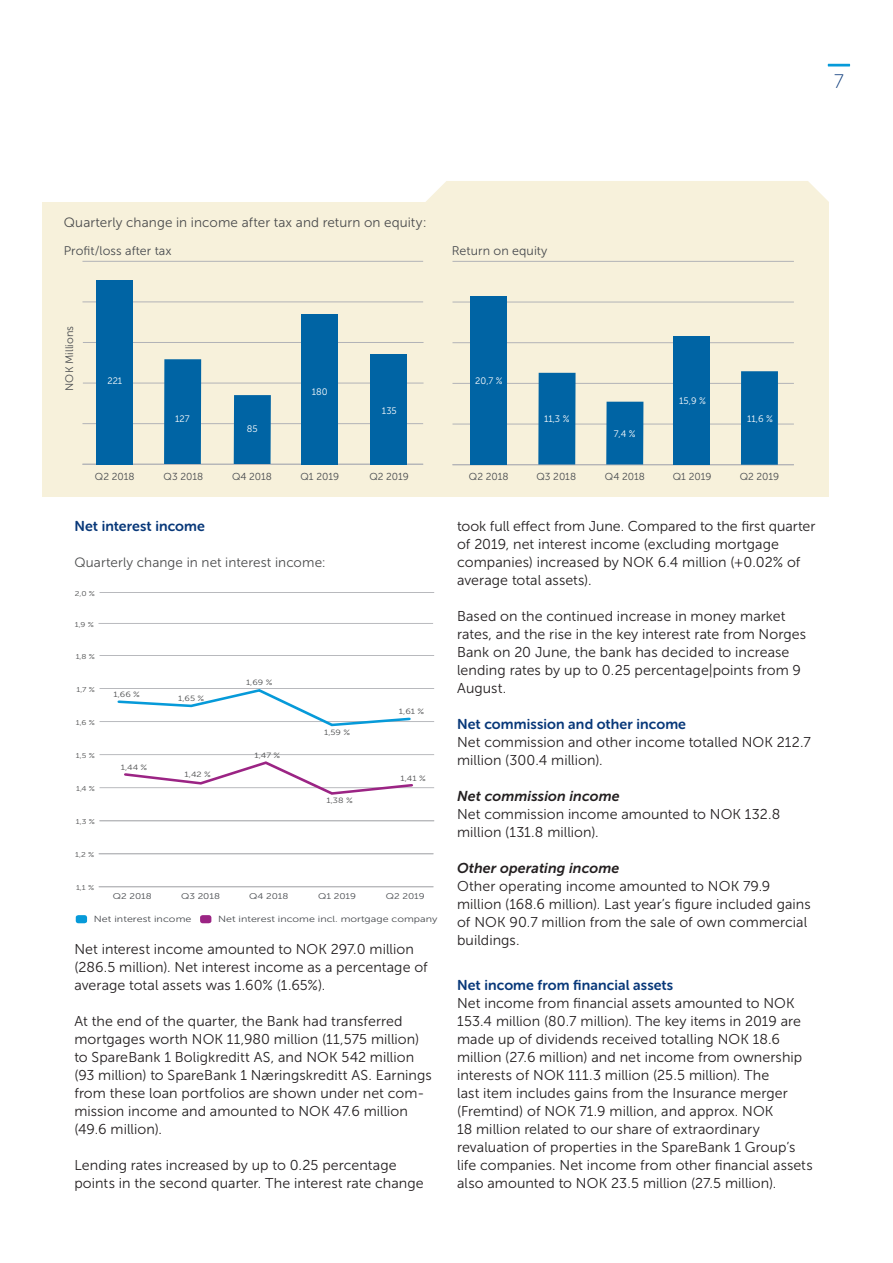
<style>
.page{position:relative;width:893px;height:1263px;background:#fff}
.page>*{position:absolute;margin:0;border:0;box-sizing:border-box;transform-origin:0 0}
.t1{font:19.5px "Museo Sans Rounded 100";color:#083879}
.t2{font:14.25px/18px "Museo Sans 300";letter-spacing:.005em;color:#231f20}
.t3{font:14.25px "Museo Sans Rounded 700";letter-spacing:.01em;color:#083879}
.t4{font:italic 14.25px "Museo Sans 700";letter-spacing:.005em;color:#231f20}
.t5{font:13.5px "Museo Sans 300";letter-spacing:.005em;color:#4b4c4d}
.t6{font:12.45px "Museo Sans 300";letter-spacing:.005em;color:#474a4e}
.t7{font:10.95px "Museo Sans 300";letter-spacing:.005em;color:#474a4e}
.t8{font:10.2px "Museo Sans 300";color:#474a4e}
.t9{font:9.3px "Museo Sans 300";color:#fff}
.t10{font:8.85px "Museo Sans 300";color:#474a4e;scale:1.21 1}
.t11{font:8.25px "Museo Sans 300";color:#474a4e;scale:1.21 1}
.t12{font:7.65px "Museo Sans 300";color:#4b4c4d;scale:1.21 1}
.t13{font:7.05px "Museo Sans 300";color:#4b4c4d;scale:1.21 1}
</style>
<div class="page">
<div style="left:43px;top:202px;width:786px;height:295px;background:#f7f1db"></div>
<hr style="left:828px;top:64px;width:22px;height:3px;background:#069ad9">
<hr style="left:452px;top:464px;width:342px;height:1px;background:#b2b3b7">
<hr style="left:452px;top:424px;width:342px;height:1px;background:#b2b3b7">
<hr style="left:452px;top:383px;width:342px;height:1px;background:#b2b3b7">
<hr style="left:452px;top:342px;width:342px;height:1px;background:#b2b3b7">
<hr style="left:452px;top:302px;width:342px;height:1px;background:#b2b3b7">
<hr style="left:452px;top:261px;width:342px;height:1px;background:#b2b3b7">
<div style="left:606px;top:402px;width:37px;height:62px;background:#0064a4"></div>
<div style="left:673px;top:336px;width:37px;height:129px;background:#0064a4"></div>
<div style="left:741px;top:371px;width:37px;height:94px;background:#0064a4"></div>
<div style="left:470px;top:296px;width:37px;height:169px;background:#0064a4"></div>
<div style="left:538px;top:373px;width:37px;height:91px;background:#0064a4"></div>
<hr style="left:82px;top:464px;width:341px;height:1px;background:#b2b3b7">
<hr style="left:82px;top:423px;width:341px;height:1px;background:#b2b3b7">
<hr style="left:83px;top:383px;width:341px;height:1px;background:#b2b3b7">
<hr style="left:83px;top:342px;width:341px;height:1px;background:#b2b3b7">
<hr style="left:82px;top:301px;width:341px;height:1px;background:#b2b3b7">
<hr style="left:82px;top:261px;width:341px;height:1px;background:#b2b3b7">
<div style="left:234px;top:395px;width:37px;height:69px;background:#0064a4"></div>
<div style="left:301px;top:314px;width:36px;height:150px;background:#0064a4"></div>
<div style="left:370px;top:354px;width:37px;height:110px;background:#0064a4"></div>
<div style="left:96px;top:280px;width:37px;height:184px;background:#0064a4"></div>
<div style="left:164px;top:359px;width:37px;height:105px;background:#0064a4"></div>
<div style="left:426px;top:181px;width:403px;height:21px;background:#f7f1db"></div>
<hr style="left:100px;top:820px;width:334px;height:1px;background:#b2b3b7">
<hr style="left:100px;top:787px;width:334px;height:1px;background:#b2b3b7">
<hr style="left:100px;top:754px;width:334px;height:1px;background:#b2b3b7">
<hr style="left:100px;top:721px;width:334px;height:1px;background:#b2b3b7">
<hr style="left:100px;top:688px;width:334px;height:1px;background:#b2b3b7">
<hr style="left:100px;top:655px;width:334px;height:1px;background:#b2b3b7">
<svg style="left:117px;top:689px;width:294px;height:38px"></svg>
<svg style="left:122px;top:761px;width:293px;height:34px"></svg>
<div style="left:76px;top:915px;width:11px;height:8px;background:#069ad9;border-radius:3px"></div>
<div style="left:200px;top:915px;width:11px;height:8px;background:#9b2484;border-radius:3px"></div>
<hr style="left:98px;top:623px;width:335px;height:1px;background:#b2b3b7">
<hr style="left:100px;top:592px;width:334px;height:1px;background:#b2b3b7">
<hr style="left:99px;top:853px;width:334px;height:1px;background:#b2b3b7">
<hr style="left:99px;top:886px;width:334px;height:1px;background:#b2b3b7">
<h1 class="t1" style="left:834px;top:71px;width:11px">7</h1>
<p class="t5" style="left:64px;top:215px;width:364px">Quarterly change in income after tax and return on equity:</p>
<p class="t6" style="left:64px;top:244px;width:109px">Profit/loss after tax</p>
<p class="t6" style="left:452px;top:244px;width:97px">Return on equity</p>
<p class="t7" style="left:64px;top:391px;width:66px;rotate:-90deg">NOK Millions</p>
<p class="t9" style="left:107px;top:375px;width:16px">221</p>
<p class="t9" style="left:175px;top:413px;width:16px">127</p>
<p class="t9" style="left:247px;top:423px;width:12px">85</p>
<p class="t9" style="left:312px;top:387px;width:17px">180</p>
<p class="t9" style="left:382px;top:406px;width:16px">135</p>
<p class="t8" style="left:95px;top:471px;width:41px">Q2 2018</p>
<p class="t8" style="left:164px;top:471px;width:41px">Q3 2018</p>
<p class="t8" style="left:232px;top:471px;width:41px">Q4 2018</p>
<p class="t8" style="left:301px;top:471px;width:40px">Q1 2019</p>
<p class="t8" style="left:369px;top:471px;width:41px">Q2 2019</p>
<p class="t3" style="left:74px;top:518px;width:132px">Net interest income</p>
<p class="t5" style="left:74px;top:555px;width:253px">Quarterly change in net interest income:</p>
<p class="t13" style="left:75px;top:590px;width:18px">2,0 %</p>
<p class="t13" style="left:75px;top:621px;width:17px">1,9 %</p>
<p class="t13" style="left:76px;top:653px;width:17px">1,8 %</p>
<p class="t13" style="left:76px;top:686px;width:17px">1,7 %</p>
<p class="t13" style="left:76px;top:719px;width:17px">1,6 %</p>
<p class="t13" style="left:76px;top:752px;width:17px">1,5 %</p>
<p class="t13" style="left:76px;top:785px;width:17px">1,4 %</p>
<p class="t13" style="left:76px;top:818px;width:17px">1,3 %</p>
<p class="t13" style="left:75px;top:851px;width:17px">1,2 %</p>
<p class="t13" style="left:76px;top:884px;width:17px">1,1 %</p>
<p class="t12" style="left:113px;top:691px;width:23px">1,66 %</p>
<p class="t12" style="left:121px;top:763px;width:23px">1,44 %</p>
<p class="t12" style="left:178px;top:694px;width:23px">1,65 %</p>
<p class="t12" style="left:185px;top:770px;width:23px">1,42 %</p>
<p class="t12" style="left:246px;top:678px;width:23px">1,69 %</p>
<p class="t12" style="left:254px;top:751px;width:23px">1,47 %</p>
<p class="t12" style="left:324px;top:728px;width:23px">1,59 %</p>
<p class="t12" style="left:326px;top:796px;width:23px">1,38 %</p>
<p class="t12" style="left:399px;top:708px;width:22px">1,61 %</p>
<p class="t12" style="left:400px;top:774px;width:22px">1,41 %</p>
<p class="t11" style="left:113px;top:891px;width:34px">Q2 2018</p>
<p class="t11" style="left:181px;top:891px;width:34px">Q3 2018</p>
<p class="t11" style="left:249px;top:891px;width:34px">Q4 2018</p>
<p class="t11" style="left:318px;top:891px;width:33px">Q1 2019</p>
<p class="t11" style="left:386px;top:891px;width:34px">Q2 2019</p>
<p class="t10" style="left:94px;top:914px;width:82px">Net interest income</p>
<p class="t10" style="left:218px;top:914px;width:183px">Net interest income incl. mortgage company</p>
<p class="t2" style="left:74px;top:940px;width:355px">Net interest income amounted to NOK 297.0 million (286.5 million). Net interest income as a percentage of average total assets was 1.60% (1.65%).</p>
<p class="t2" style="left:74px;top:1012px;width:359px">At the end of the quarter, the Bank had transferred mortgages worth NOK 11,980 million (11,575 million) to SpareBank 1 Boligkreditt AS, and NOK 542 million (93 million) to SpareBank 1 Næringskreditt AS. Earnings from these loan portfolios are shown under net com&shy;mission income and amounted to NOK 47.6 million (49.6 million).</p>
<p class="t2" style="left:74px;top:1156px;width:351px">Lending rates increased by up to 0.25 percentage points in the second quarter. The interest rate change</p>
<p class="t9" style="left:475px;top:376px;width:29px">20,7 %</p>
<p class="t9" style="left:544px;top:414px;width:27px">11,3 %</p>
<p class="t9" style="left:614px;top:428px;width:24px">7,4 %</p>
<p class="t8" style="left:469px;top:471px;width:41px">Q2 2018</p>
<p class="t8" style="left:536px;top:471px;width:41px">Q3 2018</p>
<p class="t8" style="left:605px;top:471px;width:42px">Q4 2018</p>
<p class="t9" style="left:679px;top:396px;width:28px">15,9 %</p>
<p class="t9" style="left:747px;top:414px;width:27px">11,6 %</p>
<p class="t8" style="left:673px;top:471px;width:40px">Q1 2019</p>
<p class="t8" style="left:740px;top:471px;width:41px">Q2 2019</p>
<p class="t2" style="left:457px;top:517px;width:360px">took full effect from June. Compared to the first quarter of 2019, net interest income (excluding mortgage companies) increased by NOK 6.4 million (+0.02% of average total assets).</p>
<p class="t2" style="left:457px;top:607px;width:351px">Based on the continued increase in money market rates, and the rise in the key interest rate from Norges Bank on 20 June, the bank has decided to increase lending rates by up to 0.25 percentage|points from 9<br>August.</p>
<p class="t3" style="left:457px;top:716px;width:230px">Net commission and other income</p>
<p class="t2" style="left:457px;top:733px;width:355px">Net commission and other income totalled NOK 212.7 million (300.4 million).</p>
<p class="t4" style="left:457px;top:788px;width:164px">Net commission income</p>
<p class="t2" style="left:457px;top:805px;width:325px">Net commission income amounted to NOK 132.8 million (131.8 million).</p>
<p class="t4" style="left:457px;top:860px;width:164px">Other operating income</p>
<p class="t2" style="left:457px;top:877px;width:355px">Other operating income amounted to NOK 79.9 million (168.6 million). Last year’s figure included gains of NOK 90.7 million from the sale of own commercial buildings.</p>
<p class="t3" style="left:457px;top:977px;width:218px">Net income from financial assets</p>
<p class="t2" style="left:457px;top:994px;width:357px">Net income from financial assets amounted to NOK 153.4 million (80.7 million). The key items in 2019 are made up of dividends received totalling NOK 18.6 million (27.6 million) and net income from ownership interests of NOK 111.3 million (25.5 million). The<br>last item includes gains from the Insurance merger (Fremtind) of NOK 71.9 million, and approx. NOK<br>18 million related to our share of extraordinary revaluation of properties in the SpareBank 1 Group’s life companies. Net income from other financial assets also amounted to NOK 23.5 million (27.5 million).</p>
</div>
